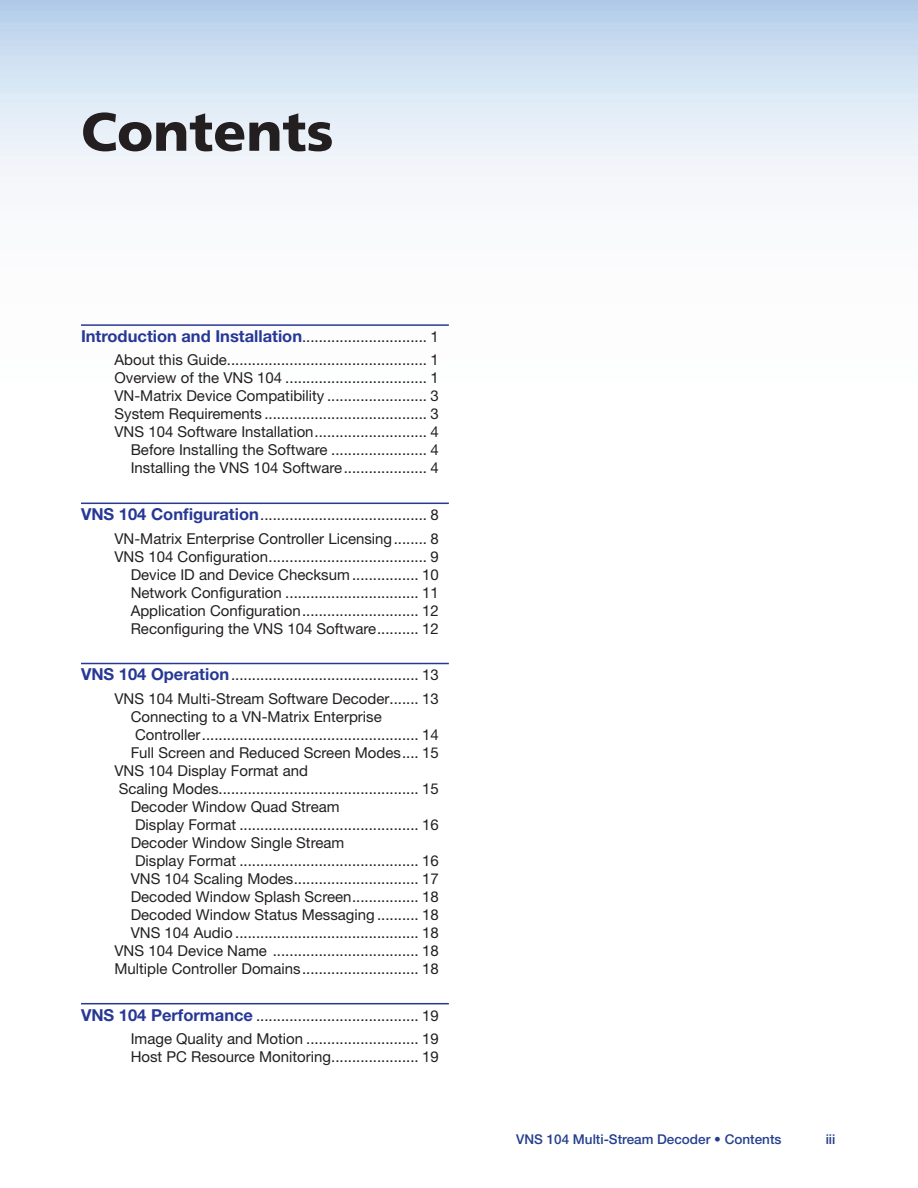
<style>
.page{position:relative;width:918px;height:1188px;background:#fff}
.page>*{position:absolute;margin:0;border:0;box-sizing:border-box;transform-origin:0 0}
.Contents{font:900 54px "Frutiger";color:#231f20}
.Heading_2_TOC{font:15px/18px "Helvetica Neue LT Std";color:#231f20}
.Heading_1_TOC{font:15px/18px "Helvetica Neue LT Std";color:#231f20}
.Chapter_TOC{font:15px "Helvetica Neue LT Std";color:#231f20}
.Header_and_Footer{font:500 13.5px "Helvetica Neue LT Std";color:#253f8e}
.s1{font-weight:700;font-size:16.5px;color:#273895}
</style>
<div class="page">
<hr style="left:81px;top:324px;width:368px;height:2px;background:#273895">
<hr style="left:81px;top:503px;width:368px;height:1px;background:#273895">
<hr style="left:81px;top:663px;width:368px;height:1px;background:#273895">
<hr style="left:81px;top:1003px;width:368px;height:1px;background:#273895">
<p class="Contents" style="left:81px;top:99px;width:254px">Contents</p>
<p class="Chapter_TOC" style="left:81px;top:328px;width:359px"><span class="s1">Introduction and Installation</span>.............................. 1</p>
<p class="Heading_1_TOC" style="left:114px;top:351px;width:326px">About this Guide................................................ 1</p>
<p class="Heading_1_TOC" style="left:114px;top:369px;width:326px">Overview of the VNS 104 .................................. 1</p>
<p class="Heading_1_TOC" style="left:114px;top:387px;width:326px">VN-Matrix Device Compatibility ........................ 3</p>
<p class="Heading_1_TOC" style="left:114px;top:405px;width:326px">System Requirements ....................................... 3</p>
<p class="Heading_1_TOC" style="left:114px;top:423px;width:326px">VNS 104 Software Installation........................... 4</p>
<p class="Heading_2_TOC" style="left:131px;top:441px;width:310px">Before Installing the Software ....................... 4</p>
<p class="Heading_2_TOC" style="left:131px;top:459px;width:310px">Installing the VNS 104 Software.................... 4</p>
<p class="Chapter_TOC" style="left:81px;top:506px;width:359px"><span class="s1">VNS 104 Configuration</span>........................................ 8</p>
<p class="Heading_1_TOC" style="left:114px;top:529px;width:326px">VN‑Matrix Enterprise Controller Licensing........ 8</p>
<p class="Heading_1_TOC" style="left:114px;top:547px;width:326px">VNS 104 Configuration...................................... 9</p>
<p class="Heading_2_TOC" style="left:131px;top:565px;width:310px">Device ID and Device Checksum ................ 10</p>
<p class="Heading_2_TOC" style="left:131px;top:583px;width:310px">Network Configuration ................................ 11</p>
<p class="Heading_2_TOC" style="left:131px;top:601px;width:310px">Application Configuration............................ 12</p>
<p class="Heading_2_TOC" style="left:131px;top:619px;width:310px">Reconfiguring the VNS 104 Software.......... 12</p>
<p class="Chapter_TOC" style="left:81px;top:666px;width:359px"><span class="s1">VNS 104 Operation</span>............................................. 13</p>
<p class="Heading_1_TOC" style="left:114px;top:689px;width:326px">VNS 104 Multi‑Stream Software Decoder....... 13</p>
<p class="Heading_2_TOC" style="left:131px;top:707px;width:310px">Connecting to a VN‑Matrix Enterprise<br>Controller.................................................... 14</p>
<p class="Heading_2_TOC" style="left:131px;top:743px;width:310px">Full Screen and Reduced Screen Modes.... 15</p>
<p class="Heading_1_TOC" style="left:114px;top:761px;width:326px">VNS 104 Display Format and<br>Scaling Modes................................................ 15</p>
<p class="Heading_2_TOC" style="left:131px;top:797px;width:310px">Decoder Window Quad Stream<br>Display Format ........................................... 16</p>
<p class="Heading_2_TOC" style="left:131px;top:833px;width:310px">Decoder Window Single Stream<br>Display Format ........................................... 16</p>
<p class="Heading_2_TOC" style="left:131px;top:869px;width:310px">VNS 104 Scaling Modes.............................. 17</p>
<p class="Heading_2_TOC" style="left:131px;top:887px;width:310px">Decoded Window Splash Screen................ 18</p>
<p class="Heading_2_TOC" style="left:131px;top:905px;width:310px">Decoded Window Status Messaging .......... 18</p>
<p class="Heading_2_TOC" style="left:131px;top:923px;width:310px">VNS 104 Audio ............................................ 18</p>
<p class="Heading_1_TOC" style="left:114px;top:941px;width:326px">VNS 104 Device Name ................................... 18</p>
<p class="Heading_1_TOC" style="left:114px;top:959px;width:326px">Multiple Controller Domains............................ 18</p>
<p class="Chapter_TOC" style="left:81px;top:1006px;width:359px"><span class="s1">VNS 104 Performance</span> ....................................... 19</p>
<p class="Heading_2_TOC" style="left:131px;top:1030px;width:310px">Image Quality and Motion ........................... 19</p>
<p class="Heading_2_TOC" style="left:131px;top:1048px;width:310px">Host PC Resource Monitoring..................... 19</p>
<p class="Header_and_Footer" style="left:516px;top:1131px;width:267px">VNS 104 Multi‑Stream Decoder • Contents</p>
<p class="Header_and_Footer" style="left:826px;top:1131px;width:11px">iii</p>
</div>
